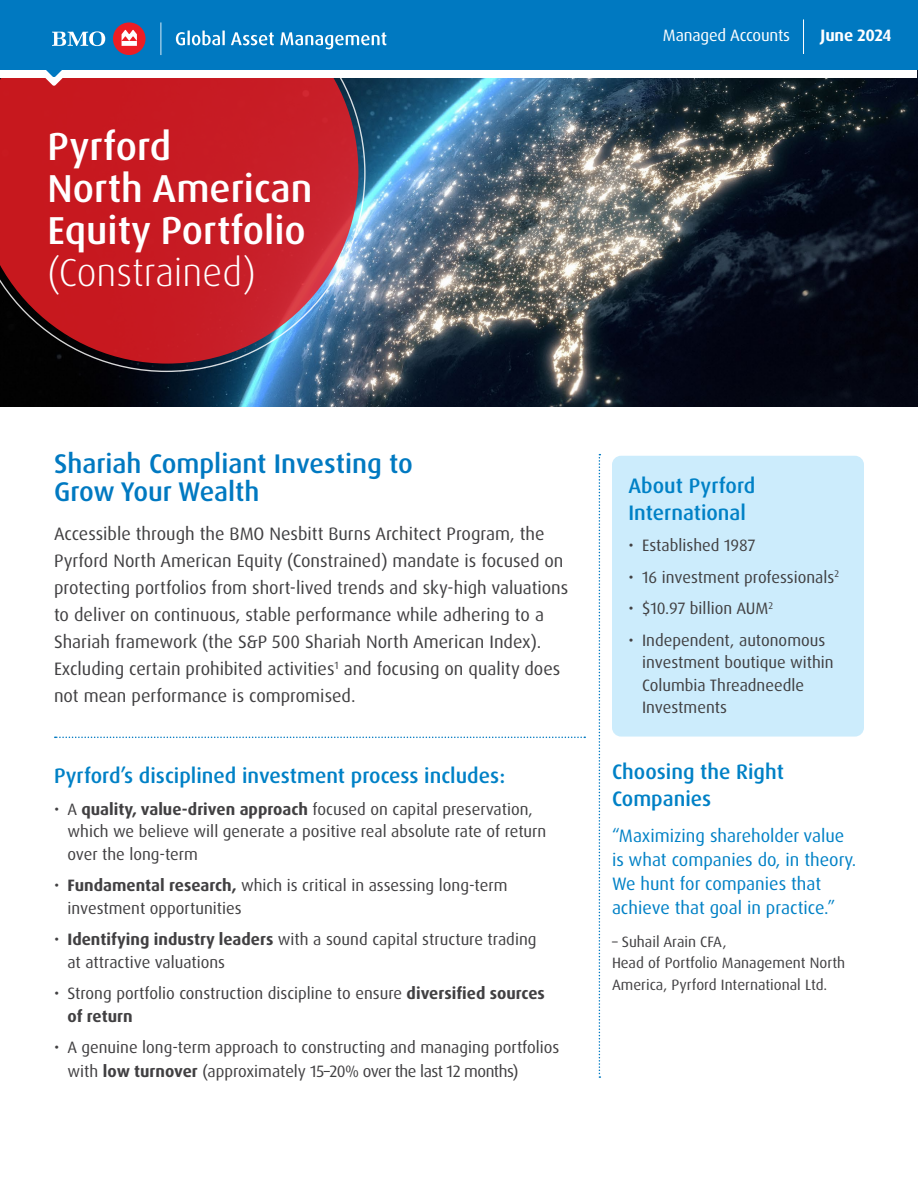
<style>
.page{position:relative;width:918px;height:1188px;background:#fff}
.page>*{position:absolute;margin:0;border:0;box-sizing:border-box;transform-origin:0 0}
.t1{font:500 39px/42px "Dax Pro";color:#fff}
.t2{font:300 39px "Dax Pro";color:#fff}
.t3{font:500 27px/28.5px "Dax Pro";color:#0079c1}
.t4{font:500 21px/27px "Dax Pro";color:#0081c6}
.t5{font:18px/27px "Dax Pro";color:#414042}
.t6{font:18px/24px "Dax Pro";color:#0081c6}
.t7{font:16.5px/22.5px "Dax Pro";color:#414042}
.t8{font:16.5px "Dax Pro";letter-spacing:-.01em;color:#fff}
.t9{font:700 16.5px "Dax Pro";letter-spacing:-.015em;color:#fff}
.t10{font:15px/21.3px "Dax Pro";color:#414042}
.s1{font-weight:700}
</style>
<div class="page">
<img style="left:0;top:69px;width:918px;height:337px">
<img style="left:0;top:78px;width:366px;height:294px">
<svg style="left:0;top:69px;width:358px;height:295px;background:#b5242e"></svg>
<div style="left:1px;top:68px;width:916px;height:10px;background:#fff"></div>
<div style="left:612px;top:456px;width:252px;height:281px;background:#ccecfc;border-radius:9px"></div>
<div style="left:0;top:0;width:918px;height:69px;background:#0079c1"></div>
<div style="left:113px;top:22px;width:33px;height:33px;background:#ed1d24;border-radius:50%"></div>
<svg style="left:122px;top:30px;width:15px;height:16px"></svg>
<svg style="left:52px;top:31px;width:53px;height:15px"></svg>
<svg style="left:160px;top:22px;width:1px;height:33px"></svg>
<svg style="left:231px;top:32px;width:43px;height:13px"></svg>
<svg style="left:280px;top:32px;width:106px;height:17px"></svg>
<svg style="left:176px;top:31px;width:49px;height:14px"></svg>
<svg style="left:45px;top:69px;width:18px;height:17px"></svg>
<svg style="left:599px;top:454px;width:1px;height:624px"></svg>
<svg style="left:55px;top:737px;width:530px;height:1px"></svg>
<hr style="left:803px;top:19px;width:1px;height:35px;background:#fff">
<h1 class="t1" style="left:48px;top:126px;width:267px">Pyrford<br>North American<br>Equity Portfolio</h1>
<h1 class="t2" style="left:48px;top:248px;width:210px">(Constrained)</h1>
<p class="t8" style="left:663px;top:25px;width:129px">Managed Accounts</p>
<p class="t9" style="left:821px;top:25px;width:72px">June 2024</p>
<h2 class="t3" style="left:54px;top:449px;width:361px">Shariah Compliant Investing to<br>Grow Your Wealth</h2>
<p class="t5" style="left:54px;top:520px;width:516px">Accessible through the BMO Nesbitt Burns Architect Program, the Pyrford North American Equity (Constrained) mandate is focused on protecting portfolios from short-lived trends and sky-high valuations to deliver on continuous, stable performance while adhering to a Shariah framework (the S&amp;P 500 Shariah North American Index).<br>Excluding certain prohibited activities<sup>1</sup> and focusing on quality does not mean performance is compromised.</p>
<p class="t4" style="left:54px;top:763px;width:453px">Pyrford’s disciplined investment process includes:</p>
<p class="t7" style="left:67px;top:798px;width:480px;text-indent:-13px">• A <span class="s1">quality, value-driven approach</span> focused on capital preservation, which we believe will generate a positive real absolute rate of return over the long-term</p>
<p class="t7" style="left:67px;top:874px;width:441px;text-indent:-13px">• <span class="s1">Fundamental research,</span> which is critical in assessing long-term investment opportunities</p>
<p class="t7" style="left:67px;top:928px;width:471px;text-indent:-13px">• <span class="s1">Identifying industry leaders</span> with a sound capital structure trading at attractive valuations</p>
<p class="t7" style="left:67px;top:982px;width:479px;text-indent:-13px">• Strong portfolio construction discipline to ensure <span class="s1">diversified sources of return</span></p>
<p class="t7" style="left:67px;top:1036px;width:494px;line-height:24px;text-indent:-13px">• A genuine long-term approach to constructing and managing portfolios with <span class="s1">low turnover</span> (approximately 15–20% over the last 12 months)</p>
<p class="t4" style="left:629px;top:472px;width:128px">About Pyrford<br>International</p>
<p class="t7" style="left:629px;top:534px;width:128px">• Established 1987</p>
<p class="t7" style="left:629px;top:566px;width:212px">• 16 investment professionals<sup>2</sup></p>
<p class="t7" style="left:629px;top:597px;width:146px">• $10.97 billion AUM<sup>2</sup></p>
<p class="t7" style="left:642px;top:629px;width:193px;text-indent:-13px">• Independent, autonomous investment boutique within<br>Columbia Threadneedle<br>Investments</p>
<p class="t4" style="left:612px;top:759px;width:173px">Choosing the Right<br>Companies</p>
<p class="t6" style="left:612px;top:824px;width:246px">“Maximizing shareholder value is what companies do, in theory.<br>We hunt for companies that achieve that goal in practice.”</p>
<p class="t10" style="left:612px;top:931px;width:235px">– Suhail Arain CFA,<br>Head of Portfolio Management North<br>America, Pyrford International Ltd.</p>
</div>
